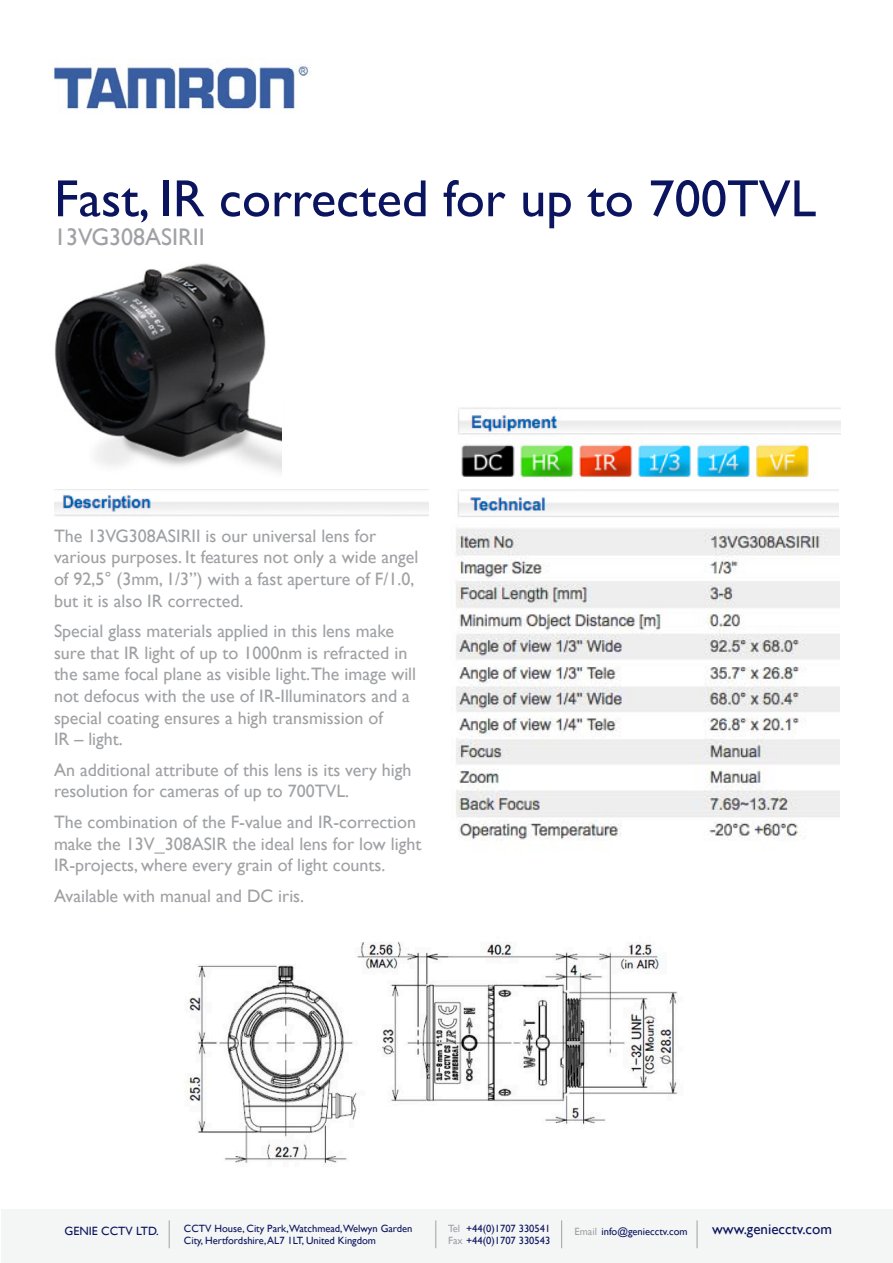
<style>
.page{position:relative;width:893px;height:1263px;background:#fff}
.page>*{position:absolute;margin:0;border:0;box-sizing:border-box;transform-origin:0 0}
.t1{font:52.5px "Gill Sans";color:#0b145e}
.t2{font:24px "Gill Sans";color:#a0a1a5}
.t3{font:18px/21.6px "Gill Sans";color:#9fa1a4}
.t4{font:15px "Gill Sans";color:#0b145e}
.t5{font:12px "Gill Sans";color:#0b145e}
.t6{font:10.5px/12.6px "Gill Sans";color:#0b145e}
.s1{color:#a0a1a5}
</style>
<div class="page">
<div style="left:1px;top:1209px;width:892px;height:53px;background:#f4f5f5"></div>
<svg style="left:169px;top:1220px;width:1px;height:28px"></svg>
<svg style="left:436px;top:1220px;width:1px;height:28px"></svg>
<svg style="left:561px;top:1220px;width:1px;height:28px"></svg>
<svg style="left:697px;top:1220px;width:1px;height:28px"></svg>
<img style="left:53px;top:65px;width:257px;height:46px">
<img style="left:55px;top:489px;width:373px;height:28px">
<img style="left:457px;top:407px;width:383px;height:110px">
<img style="left:186px;top:942px;width:492px;height:223px">
<img style="left:54px;top:263px;width:228px;height:210px">
<img style="left:456px;top:528px;width:383px;height:313px">
<p class="t1" style="left:54px;top:168px;width:764px">Fast, IR corrected for up to 700TVL</p>
<p class="t2" style="left:54px;top:223px;width:152px">13VG308ASIRII</p>
<p class="t3" style="left:54px;top:525px;width:366px">The 13VG308ASIRII is our universal lens for various purposes. It features not only a wide angel of 92,5° (3mm, 1/3”) with a fast aperture of F/1.0, but it is also IR corrected.</p>
<p class="t3" style="left:54px;top:620px;width:364px">Special glass materials applied in this lens make sure that IR light of up to 1000nm is refracted in the same focal plane as visible light.The image will not defocus with the use of IR-Illuminators and a special coating ensures a high transmission of</p>
<p class="t3" style="left:54px;top:728px;width:70px">IR – light.</p>
<p class="t3" style="left:54px;top:759px;width:359px">An additional attribute of this lens is its very high resolution for cameras of up to 700TVL.</p>
<p class="t3" style="left:54px;top:811px;width:369px">The combination of the F-value and IR-correction make the 13V_308ASIR the ideal lens for low light<br>IR-projects, where every grain of light counts.</p>
<p class="t3" style="left:54px;top:885px;width:252px">Available with manual and DC iris.</p>
<p class="t6" style="left:184px;top:1222px;width:230px">CCTV House, City Park,Watchmead,Welwyn Garden<br>City, Hertfordshire, AL7 1LT, United Kingdom</p>
<p class="t6" style="left:448px;top:1222px;width:104px"><span class="s1">Tel</span> +44(0)1707 330541</p>
<p class="t5" style="left:65px;top:1223px;width:96px">GENIE CCTV LTD.</p>
<p class="t6" style="left:575px;top:1225px;width:115px"><span class="s1">Email</span> info@geniecctv.com</p>
<p class="t4" style="left:712px;top:1220px;width:121px">www.geniecctv.com</p>
<p class="t6" style="left:448px;top:1234px;width:104px"><span class="s1">Fax</span> +44(0)1707 330543</p>
</div>
